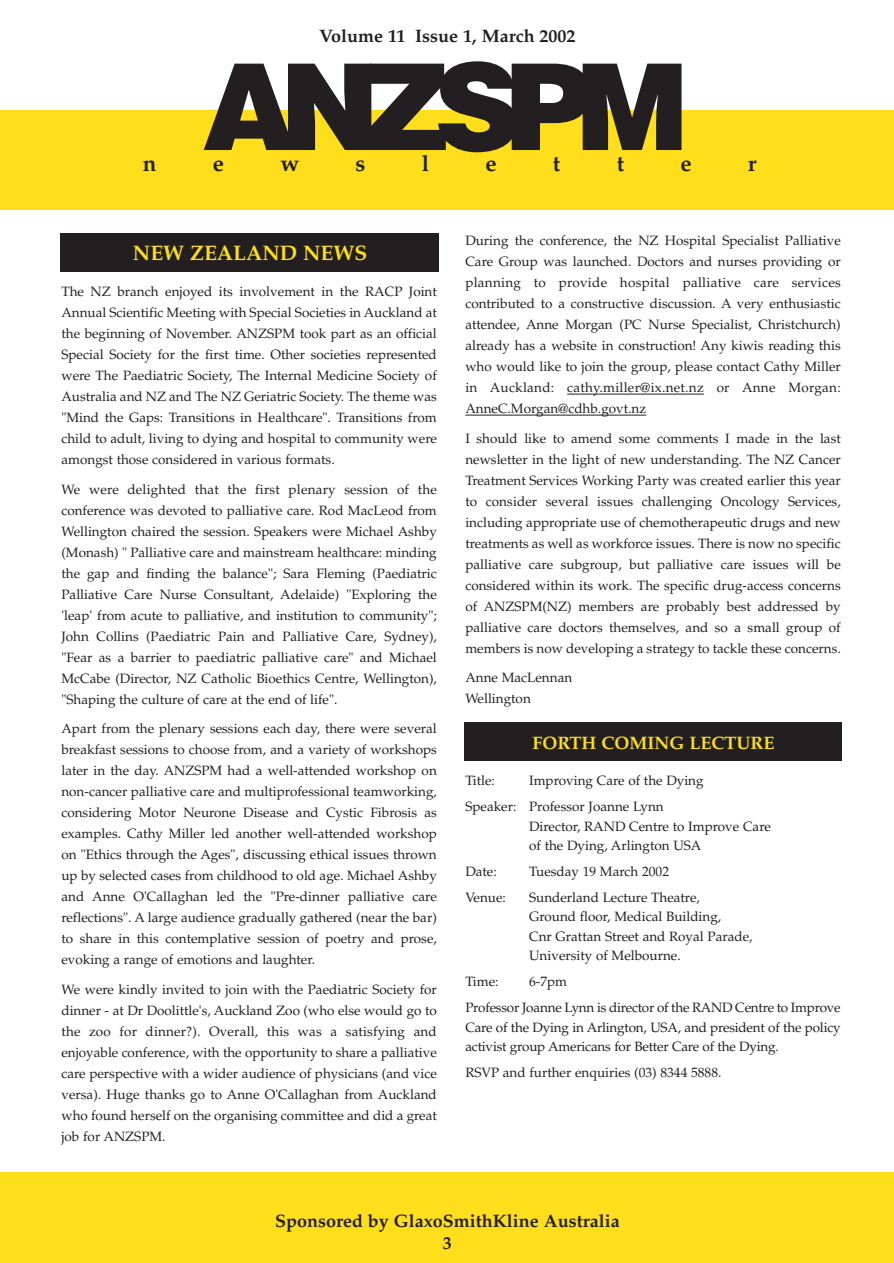
<style>
.page{position:relative;width:894px;height:1263px;background:#fff}
.page>*{position:absolute;margin:0;border:0;box-sizing:border-box;transform-origin:0 0}
.t1{font:900 120px "Helvetica";letter-spacing:-.135em;color:#231f20}
.t2{font:700 22.5px "Palatino";color:#231f20}
.t3{font:700 21px "Palatino";color:#ffdf1b}
.t4{font:700 18px/21.9px "Palatino";color:#231f20;text-align:center}
.t5{font:700 18px "Palatino";color:#ffdf1b}
.t6{font:13.5px/21px "Palatino";color:#231f20;text-align:justify}
</style>
<div class="page">
<div style="left:0;top:1172px;width:894px;height:91px;background:#ffdf1b"></div>
<div style="left:1px;top:110px;width:893px;height:100px;background:#ffdf1b"></div>
<hr style="left:0;top:110px;width:1px;height:100px;background:#ffdf1b">
<hr style="left:567px;top:394px;width:33px;height:1px;background:#231f20">
<hr style="left:600px;top:394px;width:104px;height:1px;background:#231f20">
<hr style="left:465px;top:415px;width:71px;height:1px;background:#231f20">
<hr style="left:536px;top:415px;width:110px;height:1px;background:#231f20">
<div style="left:60px;top:234px;width:378px;height:38px;background:#231f20"></div>
<div style="left:464px;top:723px;width:377px;height:38px;background:#231f20"></div>
<h3 class="t4" style="left:319px;top:27px;width:258px">Volume 11 Issue 1, March 2002</h3>
<h1 class="t1" style="left:202px;top:64px;width:488px">ANZSPM</h1>
<h2 class="t2" style="left:143px;top:155px;width:15px">n</h2>
<h2 class="t2" style="left:213px;top:155px;width:13px">e</h2>
<h2 class="t2" style="left:280px;top:155px;width:20px">w</h2>
<h2 class="t2" style="left:355px;top:155px;width:11px">s</h2>
<h2 class="t2" style="left:422px;top:155px;width:9px">l</h2>
<h2 class="t2" style="left:485px;top:155px;width:13px">e</h2>
<h2 class="t2" style="left:553px;top:155px;width:9px">t</h2>
<h2 class="t2" style="left:617px;top:155px;width:9px">t</h2>
<h2 class="t2" style="left:680px;top:155px;width:13px">e</h2>
<h2 class="t2" style="left:748px;top:155px;width:10px">r</h2>
<h3 class="t3" style="left:133px;top:245px;width:236px">NEW ZEALAND NEWS</h3>
<p class="t6" style="left:61px;top:283px;width:377px">The NZ branch enjoyed its involvement in the RACP Joint Annual Scientific Meeting with Special Societies in Auckland at the beginning of November. ANZSPM took part as an official Special Society for the first time. Other societies represented were The Paediatric Society, The Internal Medicine Society of Australia and NZ and The NZ Geriatric Society. The theme was "Mind the Gaps: Transitions in Healthcare". Transitions from child to adult, living to dying and hospital to community were amongst those considered in various formats.</p>
<p class="t6" style="left:61px;top:480px;width:377px">We were delighted that the first plenary session of the conference was devoted to palliative care. Rod MacLeod from Wellington chaired the session. Speakers were Michael Ashby (Monash) " Palliative care and mainstream healthcare: minding the gap and finding the balance"; Sara Fleming (Paediatric Palliative Care Nurse Consultant, Adelaide) "Exploring the 'leap' from acute to palliative, and institution to community"; John Collins (Paediatric Pain and Palliative Care, Sydney), "Fear as a barrier to paediatric palliative care" and Michael McCabe (Director, NZ Catholic Bioethics Centre, Wellington), "Shaping the culture of care at the end of life".</p>
<p class="t6" style="left:61px;top:720px;width:377px">Apart from the plenary sessions each day, there were several breakfast sessions to choose from, and a variety of workshops later in the day. ANZSPM had a well-attended workshop on non-cancer palliative care and multiprofessional teamworking, considering Motor Neurone Disease and Cystic Fibrosis as examples. Cathy Miller led another well-attended workshop on "Ethics through the Ages", discussing ethical issues thrown up by selected cases from childhood to old age. Michael Ashby and Anne O'Callaghan led the "Pre-dinner palliative care reflections". A large audience gradually gathered (near the bar) to share in this contemplative session of poetry and prose, evoking a range of emotions and laughter.</p>
<p class="t6" style="left:61px;top:980px;width:377px">We were kindly invited to join with the Paediatric Society for dinner - at Dr Doolittle's, Auckland Zoo (who else would go to the zoo for dinner?). Overall, this was a satisfying and enjoyable conference, with the opportunity to share a palliative care perspective with a wider audience of physicians (and vice versa). Huge thanks go to Anne O'Callaghan from Auckland who found herself on the organising committee and did a great job for ANZSPM.</p>
<p class="t6" style="left:465px;top:232px;width:377px">During the conference, the NZ Hospital Specialist Palliative Care Group was launched. Doctors and nurses providing or planning to provide hospital palliative care services contributed to a constructive discussion. A very enthusiastic attendee, Anne Morgan (PC Nurse Specialist, Christchurch) already has a website in construction! Any kiwis reading this who would like to join the group, please contact Cathy Miller in Auckland: cathy.miller@ix.net.nz or Anne Morgan:<br>AnneC.Morgan@cdhb.govt.nz</p>
<p class="t6" style="left:465px;top:429px;width:377px">I should like to amend some comments I made in the last newsletter in the light of new understanding. The NZ Cancer Treatment Services Working Party was created earlier this year to consider several issues challenging Oncology Services, including appropriate use of chemotherapeutic drugs and new treatments as well as workforce issues. There is now no specific palliative care subgroup, but palliative care issues will be considered within its work. The specific drug-access concerns of ANZSPM(NZ) members are probably best addressed by palliative care doctors themselves, and so a small group of members is now developing a strategy to tackle these concerns.</p>
<p class="t6" style="left:465px;top:669px;width:108px">Anne MacLennan<br>Wellington</p>
<h3 class="t5" style="left:533px;top:736px;width:243px">FORTH COMING LECTURE</h3>
<p class="t6" style="left:465px;top:769px;width:240px;line-height:26px;text-indent:64px">Improving Care of the Dying<br>Speaker: Professor Joanne Lynn</p>
<p class="t6" style="left:529px;top:818px;width:243px;line-height:19.5px">Director, RAND Centre to Improve Care of the Dying, Arlington USA</p>
<p class="t6" style="left:465px;top:863px;width:33px">Date:</p>
<p class="t6" style="left:529px;top:863px;width:141px">Tuesday 19 March 2002</p>
<p class="t6" style="left:465px;top:888px;width:42px">Venue:</p>
<p class="t6" style="left:529px;top:889px;width:225px;line-height:19.5px;text-align:left">Sunderland Lecture Theatre,<br>Ground floor, Medical Building,<br>Cnr Grattan Street and Royal Parade,<br>University of Melbourne.</p>
<p class="t6" style="left:465px;top:973px;width:35px">Time:</p>
<p class="t6" style="left:465px;top:772px;width:31px">Title:</p>
<p class="t6" style="left:465px;top:970px;width:377px;line-height:26px;text-indent:64px">6-7pm<br>Professor Joanne Lynn is director of the RAND Centre to Improve</p>
<p class="t6" style="left:465px;top:1019px;width:377px;line-height:19.5px">Care of the Dying in Arlington, USA, and president of the policy activist group Americans for Better Care of the Dying.</p>
<p class="t6" style="left:465px;top:1064px;width:258px">RSVP and further enquiries (03) 8344 5888.</p>
<h3 class="t4" style="left:275px;top:1212px;width:346px">Sponsored by GlaxoSmithKline Australia<br>3</h3>
</div>
